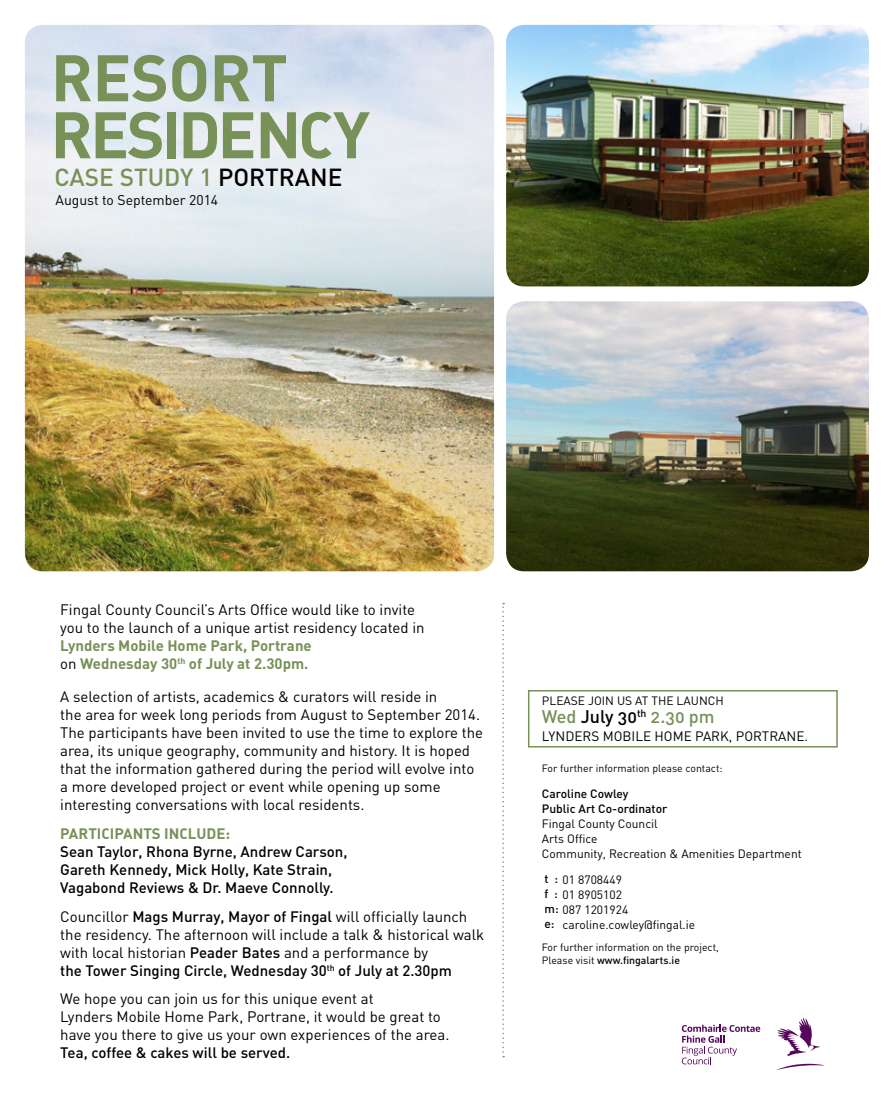
<style>
.page{position:relative;width:893px;height:1106px;background:#fff}
.page>*{position:absolute;margin:0;border:0;box-sizing:border-box;transform-origin:0 0}
.t1{font:64.65px/57px "DIN Bold Alternate";letter-spacing:-.02em;color:#789158}
.t2{font:500 24.45px "DIN";color:#789158}
.t3{font:18px "DIN Medium Alternate";color:#789158}
.t4{font:15px/18px "DIN";color:#000}
.t5{font:500 15px/18px "DIN";color:#000}
.t6{font:700 15px/18px "DIN";color:#789158}
.t7{font:15px "DIN Bold Alternate";color:#789158}
.t8{font:13.95px "DIN";color:#000}
.t9{font:13.5px "DIN";color:#000}
.t10{font:12px/15px "DIN";color:#000}
.t11{font:500 12px/15px "DIN";color:#000}
.t12{font:10.5px/13.5px "DIN";color:#000}
.s1{color:#000}
.s2{font-weight:400;color:#000}
.s3{font-weight:500}
</style>
<div class="page">
<img style="left:25px;top:25px;width:469px;height:546px">
<img style="left:506px;top:25px;width:363px;height:261px">
<img style="left:506px;top:301px;width:363px;height:270px">
<svg style="left:502px;top:603px;width:2px;height:454px"></svg>
<div style="left:528px;top:690px;width:310px;height:57px;border:2px solid #789158"></div>
<svg style="left:681px;top:1018px;width:144px;height:52px"></svg>
<h1 class="t1" style="left:51px;top:47px;width:321px">RESORT<br>RESIDENCY</h1>
<h2 class="t2" style="left:54px;top:162px;width:290px">CASE STUDY 1 <span class="s1">PORTRANE</span></h2>
<p class="t8" style="left:56px;top:191px;width:164px">August to September 2014</p>
<p class="t4" style="left:60px;top:600px;width:366px">Fingal County Council’s Arts Office would like to invite you to the launch of a unique artist residency located in</p>
<p class="t6" style="left:60px;top:635px;width:253px">Lynders Mobile Home Park, Portrane <span class="s2">on</span> Wednesday 30<sup>th</sup> of July at 2.30pm.</p>
<p class="t4" style="left:60px;top:687px;width:424px">A selection of artists, academics &amp; curators will reside in<br>the area for week long periods from August to September 2014.<br>The participants have been invited to use the time to explore the area, its unique geography, community and history. It is hoped that the information gathered during the period will evolve into a more developed project or event while opening up some interesting conversations with local residents.</p>
<p class="t7" style="left:60px;top:823px;width:27px">PARTICIP</p>
<p class="t7" style="left:123px;top:823px;width:20px">ANTS</p>
<p class="t7" style="left:164px;top:823px;width:67px">INCLUDE:</p>
<p class="t5" style="left:60px;top:842px;width:289px">Sean Taylor, Rhona Byrne, Andrew Carson,<br>Gareth Kennedy, Mick Holly, Kate Strain,<br>Vagabond Reviews &amp; Dr. Maeve Connolly.</p>
<p class="t4" style="left:60px;top:906px;width:425px">Councillor <span class="s3">Mags Murray, Mayor of Fingal</span> will officially launch the residency. The afternoon will include a talk &amp; historical walk with local historian <span class="s3">Peader Bates</span> and a performance by<br><span class="s3">the Tower Singing Circle, Wednesday 30</span><sup>th</sup> <span class="s3">of July at 2.30pm</span></p>
<p class="t4" style="left:60px;top:989px;width:391px">We hope you can join us for this unique event at<br>Lynders Mobile Home Park, Portrane, it would be great to have you there to give us your own experiences of the area.</p>
<p class="t5" style="left:60px;top:1043px;width:231px">Tea, coffee &amp; cakes will be served.</p>
<p class="t10" style="left:542px;top:693px;width:16px">Please</p>
<p class="t10" style="left:588px;top:693px;width:13px">join</p>
<p class="t10" style="left:617px;top:693px;width:43px">usat the</p>
<p class="t10" style="left:677px;top:693px;width:31px">launch</p>
<p class="t3" style="left:542px;top:704px;width:174px">Wed <span class="s1">July 30</span><sup>th</sup> 2.30 pm</p>
<p class="t9" style="left:542px;top:727px;width:268px">LYNDERS MOBILE HOME PARK, PORTRANE.</p>
<p class="t12" style="left:542px;top:761px;width:182px">For further information please contact:</p>
<p class="t11" style="left:542px;top:785px;width:127px">Caroline Cowley<br>Public Art Co-ordinator</p>
<p class="t10" style="left:542px;top:815px;width:261px">Fingal County Council<br>Arts Office<br>Community, Recreation &amp; Amenities Department</p>
<p class="t10" style="left:544px;top:871px;width:79px"><span class="s3">t :</span> 01 8708449</p>
<p class="t10" style="left:544px;top:886px;width:79px"><span class="s3">f :</span> 01 8905102</p>
<p class="t10" style="left:544px;top:901px;width:85px"><span class="s3">m:</span> 087 1201924</p>
<p class="t10" style="left:563px;top:916px;width:134px">caroline.cowley@fingal.ie</p>
<p class="t11" style="left:544px;top:916px;width:12px">e:</p>
<p class="t12" style="left:542px;top:939px;width:179px">For further information on the project,<br>Please visit <span class="s3">www.fingalarts.ie</span></p>
</div>
